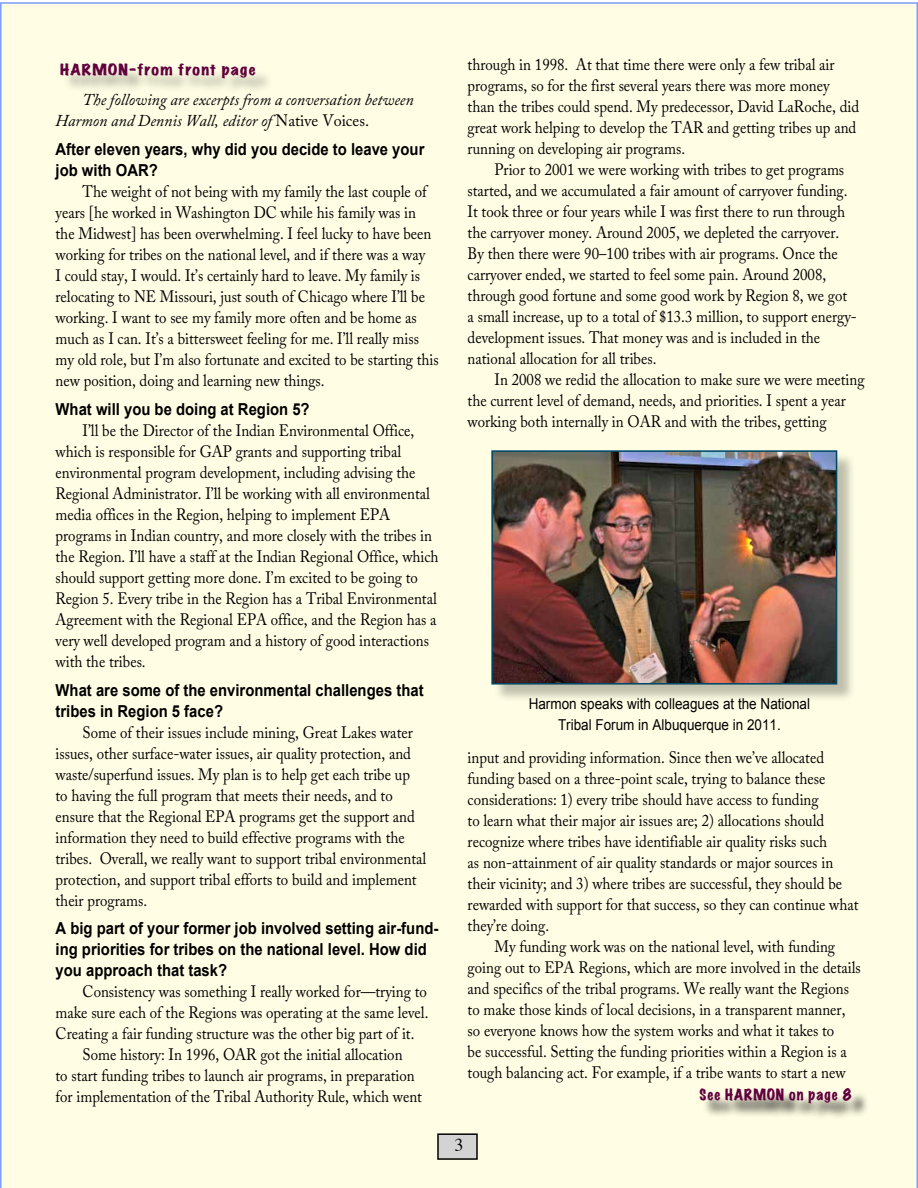
<style>
.page{position:relative;width:918px;height:1188px;background:#fff}
.page>*{position:absolute;margin:0;border:0;box-sizing:border-box;transform-origin:0 0}
.t1{font:18px "Times";color:#000}
.t2{font:16.5px/21px "Adobe Caslon Pro";color:#000;scale:.9 1}
.t3{font:700 16.5px/21px "Arial";color:#000;scale:.9 1}
.t4{font:italic 16.5px/21px "Adobe Caslon Pro";color:#000}
.t5{font:15px/21px "Arial";color:#000;text-align:center;scale:.9 1}
.t6{font:expanded 14.1px "Marker Felt";letter-spacing:.08em;color:#61003d;scale:1.1 1}
.t7{font:expanded 14.1px "Marker Felt";letter-spacing:.08em;color:#61003d;scale:.95 1}
.s1{font-style:normal}
</style>
<div class="page">
<div style="left:0;top:2px;width:918px;height:1186px;background:#fffee5"></div>
<div style="left:438px;top:1134px;width:39px;height:25px;background:#d3d3d3"></div>
<div style="left:437px;top:1133px;width:41px;height:27px;border:2px solid #000"></div>
<div style="left:63px;top:66px;width:211px;height:30px;background:#000;opacity:.3"></div>
<div style="left:703px;top:1091px;width:166px;height:30px;background:#000;opacity:.75"></div>
<div style="left:494px;top:453px;width:362px;height:250px;background:#000;opacity:.25"></div>
<img style="left:494px;top:453px;width:340px;height:229px">
<div style="left:491px;top:450px;width:346px;height:235px;border:2px solid #004867"></div>
<p class="t6" style="left:60px;top:58px;width:179px">HARMON–from front page</p>
<p class="t4" style="left:56px;top:89px;width:360px;text-indent:27px">The following are excerpts from a conversation between<br>Harmon and Dennis Wall, editor of <span class="s1">Native Voices.</span></p>
<p class="t3" style="left:56px;top:139px;width:411px">After eleven years, why did you decide to leave your job with OAR?</p>
<p class="t2" style="left:56px;top:181px;width:427px;text-indent:27px">The weight of not being with my family the last couple of years [he worked in Washington DC while his family was in the Midwest] has been overwhelming. I feel lucky to have been working for tribes on the national level, and if there was a way<br>I could stay, I would. It’s certainly hard to leave. My family is relocating to NE Missouri, just south of Chicago where I’ll be working. I want to see my family more often and be home as much as I can. It’s a bittersweet feeling for me. I’ll really miss my old role, but I’m also fortunate and excited to be starting this new position, doing and learning new things.</p>
<p class="t3" style="left:56px;top:399px;width:284px">What will you be doing at Region 5?</p>
<p class="t2" style="left:56px;top:419px;width:427px;text-indent:27px">I’ll be the Director of the Indian Environmental Office, which is responsible for GAP grants and supporting tribal environmental program development, including advising the Regional Administrator. I’ll be working with all environmental media offices in the Region, helping to implement EPA programs in Indian country, and more closely with the tribes in the Region. I’ll have a staff at the Indian Regional Office, which should support getting more done. I’m excited to be going to Region 5. Every tribe in the Region has a Tribal Environmental Agreement with the Regional EPA office, and the Region has a very well developed program and a history of good interactions with the tribes.</p>
<p class="t3" style="left:56px;top:680px;width:410px">What are some of the environmental challenges that tribes in Region 5 face?</p>
<p class="t2" style="left:56px;top:721px;width:413px;text-indent:27px">Some of their issues include mining, Great Lakes water issues, other surface-water issues, air quality protection, and waste/superfund issues. My plan is to help get each tribe up to having the full program that meets their needs, and to ensure that the Regional EPA programs get the support and information they need to build effective programs with the tribes. Overall, we really want to support tribal environmental protection, and support tribal efforts to build and implement their programs.</p>
<p class="t3" style="left:56px;top:919px;width:427px">A big part of your former job involved setting air-fund&shy;ing priorities for tribes on the national level. How did you approach that task?</p>
<p class="t2" style="left:83px;top:981px;width:384px">Consistency was something I really worked for—trying to</p>
<p class="t2" style="left:56px;top:1002px;width:416px">make sure each of the Regions was operating at the same level.</p>
<p class="t2" style="left:56px;top:1023px;width:400px">Creating a fair funding structure was the other big part of it.</p>
<p class="t2" style="left:83px;top:1044px;width:357px">Some history: In 1996, OAR got the initial allocation</p>
<p class="t2" style="left:56px;top:1065px;width:400px">to start funding tribes to launch air programs, in preparation</p>
<p class="t2" style="left:56px;top:1086px;width:409px">for implementation of the Tribal Authority Rule, which went</p>
<p class="t2" style="left:468px;top:54px;width:437px">through in 1998. At that time there were only a few tribal air programs, so for the first several years there was more money than the tribes could spend. My predecessor, David LaRoche, did great work helping to develop the TAR and getting tribes up and running on developing air programs.</p>
<p class="t2" style="left:468px;top:159px;width:434px;text-indent:27px">Prior to 2001 we were working with tribes to get programs started, and we accumulated a fair amount of carryover funding.<br>It took three or four years while I was first there to run through the carryover money. Around 2005, we depleted the carryover.<br>By then there were 90–100 tribes with air programs. Once the carryover ended, we started to feel some pain. Around 2008, through good fortune and some good work by Region 8, we got a small increase, up to a total of $13.3 million, to support energy&shy;development issues. That money was and is included in the national allocation for all tribes.</p>
<p class="t2" style="left:468px;top:369px;width:443px;text-indent:27px">In 2008 we redid the allocation to make sure we were meeting the current level of demand, needs, and priorities. I spent a year working both internally in OAR and with the tribes, getting</p>
<p class="t5" style="left:529px;top:693px;width:314px">Harmon speaks with colleagues at the National<br>Tribal Forum in Albuquerque in 2011.</p>
<p class="t2" style="left:468px;top:747px;width:436px">input and providing information. Since then we’ve allocated funding based on a three-point scale, trying to balance these considerations: 1) every tribe should have access to funding<br>to learn what their major air issues are; 2) allocations should recognize where tribes have identifiable air quality risks such<br>as non-attainment of air quality standards or major sources in their vicinity; and 3) where tribes are successful, they should be rewarded with support for that success, so they can continue what they’re doing.</p>
<p class="t2" style="left:468px;top:936px;width:438px;text-indent:27px">My funding work was on the national level, with funding going out to EPA Regions, which are more involved in the details and specifics of the tribal programs. We really want the Regions to make those kinds of local decisions, in a transparent manner, so everyone knows how the system works and what it takes to<br>be successful. Setting the funding priorities within a Region is a tough balancing act. For example, if a tribe wants to start a new</p>
<p class="t1" style="left:455px;top:1128px;width:10px">3</p>
<p class="t7" style="left:699px;top:1083px;width:162px">See HARMON on page 8</p>
</div>
